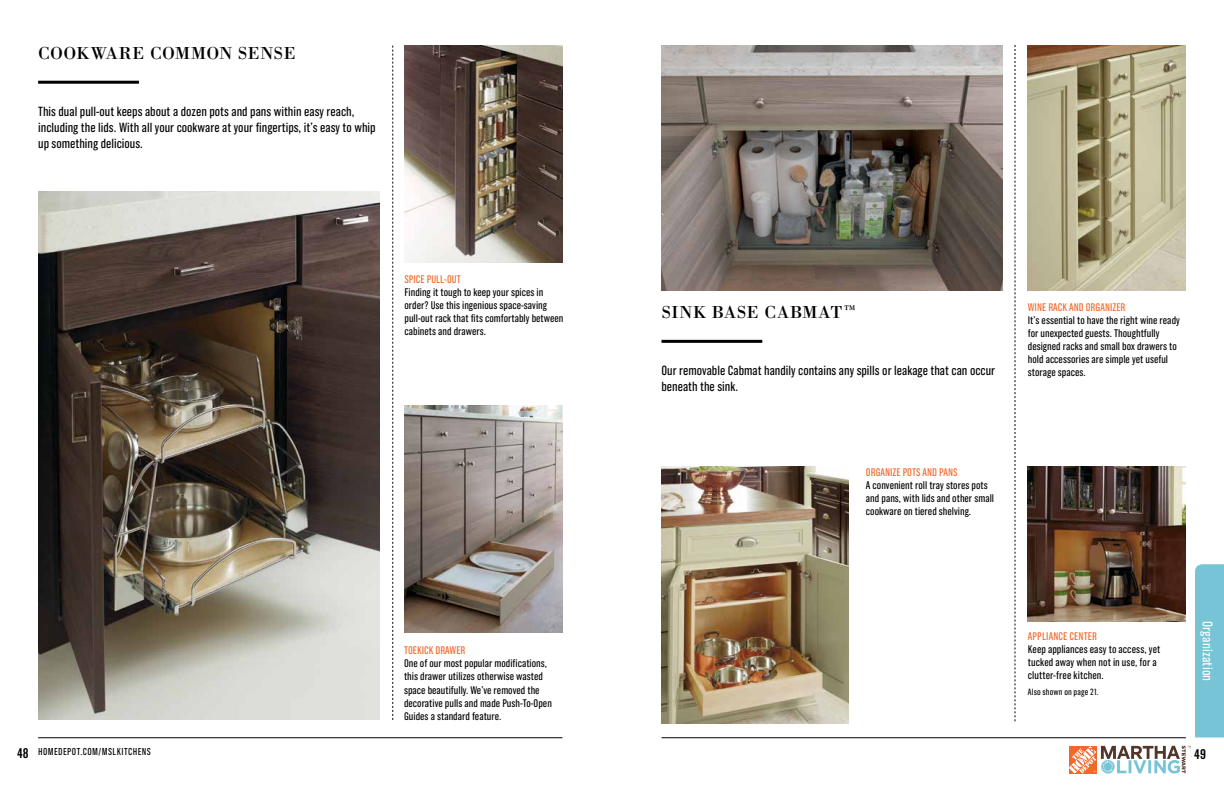
<style>
.page{position:relative;width:1224px;height:792px;background:#fff}
.page>*{position:absolute;margin:0;border:0;box-sizing:border-box;transform-origin:0 0}
.t1{font:18px "Bodoni BT";letter-spacing:.02em;color:#000}
.t2{font:18px "Bodoni BT";letter-spacing:.04em;color:#000}
.t3{font:14px "Grotzec Head Condensed";letter-spacing:.01em;color:#fff}
.t4{font:600 14px "Grotzec Head Condensed";color:#000}
.t5{font:13.2px/16px "Grotzec Head Condensed";color:#000}
.t6{font:11px/13px "Grotzec Head Condensed";color:#000}
.t7{font:11px "Grotzec Head Condensed";color:#f2682a}
.t8{font:10px "Grotzec Head Condensed";letter-spacing:.04em;color:#000}
.t9{font:9px "Grotzec Head Condensed";letter-spacing:.02em;color:#000}
</style>
<div class="page">
<hr style="left:661px;top:738px;width:525px;height:1px;background:#000">
<hr style="left:38px;top:738px;width:524px;height:1px;background:#000">
<svg style="left:1069px;top:746px;width:122px;height:28px"></svg>
<img style="left:405px;top:45px;width:157px;height:217px">
<img style="left:661px;top:46px;width:341px;height:244px">
<img style="left:405px;top:406px;width:157px;height:227px">
<img style="left:38px;top:192px;width:341px;height:528px">
<img style="left:1028px;top:45px;width:158px;height:246px">
<img style="left:662px;top:467px;width:186px;height:256px">
<hr style="left:662px;top:340px;width:100px;height:3px;background:#000">
<svg style="left:1015px;top:45px;width:1px;height:676px"></svg>
<svg style="left:392px;top:46px;width:1px;height:674px"></svg>
<hr style="left:38px;top:81px;width:101px;height:3px;background:#000">
<img style="left:1028px;top:467px;width:157px;height:154px">
<div style="left:1195px;top:564px;width:29px;height:174px;background:#76c4d5"></div>
<h1 class="t1" style="left:38px;top:42px;width:259px">COOKWARE COMMON SENSE</h1>
<p class="t5" style="left:38px;top:103px;width:339px">This dual pull-out keeps about a dozen pots and pans within easy reach, including the lids. With all your cookware at your fingertips, it’s easy to whip up something delicious.</p>
<p class="t7" style="left:405px;top:273px;width:58px">SPICE PULL-OUT</p>
<p class="t6" style="left:405px;top:286px;width:161px">Finding it tough to keep your spices in order? Use this ingenious space-saving pull-out rack that fits comfortably between cabinets and drawers.</p>
<p class="t7" style="left:404px;top:644px;width:63px">TOEKICK DRAWER</p>
<p class="t6" style="left:404px;top:657px;width:149px">One of our most popular modifications, this drawer utilizes otherwise wasted space beautifully. We’ve removed the decorative pulls and made Push-To-Open Guides a standard feature.</p>
<h1 class="t2" style="left:662px;top:301px;width:197px">SINK BASE CABMAT™</h1>
<p class="t5" style="left:662px;top:362px;width:335px">Our removable Cabmat handily contains any spills or leakage that can occur beneath the sink.</p>
<p class="t7" style="left:866px;top:465px;width:93px">ORGANIZE POTS AND PANS</p>
<p class="t6" style="left:866px;top:478px;width:130px">A convenient roll tray stores pots and pans, with lids and other small cookware on tiered shelving.</p>
<p class="t7" style="left:1028px;top:301px;width:99px">WINE RACK AND ORGANIZER</p>
<p class="t6" style="left:1028px;top:314px;width:154px">It’s essential to have the right wine ready for unexpected guests. Thoughtfully designed racks and small box drawers to hold accessories are simple yet useful storage spaces.</p>
<p class="t7" style="left:1028px;top:630px;width:71px">APPLIANCE CENTER</p>
<p class="t6" style="left:1028px;top:643px;width:134px">Keep appliances easy to access, yet tucked away when not in use, for a clutter-free kitchen.</p>
<p class="t9" style="left:1028px;top:687px;width:72px">Also shown on page 21.</p>
<p class="t3" style="left:1216px;top:621px;width:62px;rotate:90deg">Organization</p>
<p class="t4" style="left:17px;top:745px;width:13px">48</p>
<p class="t4" style="left:1194px;top:746px;width:13px">49</p>
<p class="t8" style="left:38px;top:746px;width:114px">HOMEDEPOT.COM/MSLKITCHENS</p>
</div>
